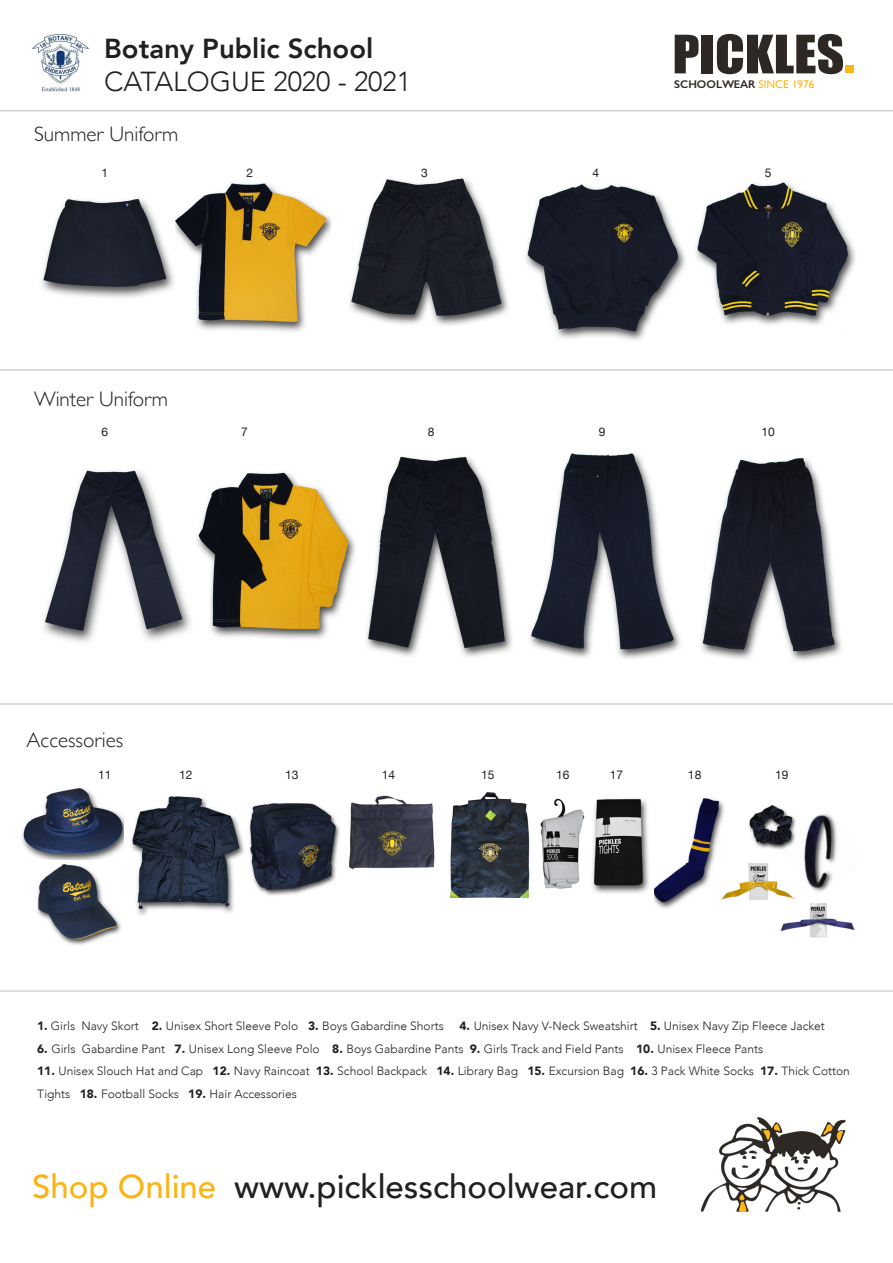
<style>
.page{position:relative;width:893px;height:1263px;background:#fff}
.page>*{position:absolute;margin:0;border:0;box-sizing:border-box;transform-origin:0 0}
.t1{font:48.9px "Impact";color:#2d2824;scale:1.1 1}
.t2{font:500 33px "Avenir";color:#231f20}
.t3{font:800 27.45px "Avenir";color:#231f20}
.t4{font:300 27.45px "Avenir";color:#231f20}
.t5{font:300 21px "Gill Sans";color:#231f20}
.t6{font:300 12px/22.5px "Avenir";color:#231f20}
.t7{font:12px "Helvetica Neue";color:#231f20}
.t8{font:600 11.25px "Gill Sans";color:#2d2824}
.s1{color:#fcb61c}
.s2{font-weight:400;color:#fcb61c}
.s3{font-weight:900}
.s4{color:#fbb416}
</style>
<div class="page">
<img style="left:32px;top:34px;width:57px;height:58px">
<img style="left:701px;top:1118px;width:145px;height:94px">
<img style="left:449px;top:792px;width:81px;height:106px">
<img style="left:348px;top:795px;width:87px;height:75px">
<img style="left:517px;top:184px;width:170px;height:186px">
<img style="left:687px;top:182px;width:172px;height:188px">
<img style="left:165px;top:183px;width:165px;height:187px">
<img style="left:366px;top:456px;width:146px;height:201px">
<img style="left:340px;top:178px;width:172px;height:192px">
<img style="left:530px;top:453px;width:150px;height:206px">
<img style="left:43px;top:470px;width:148px;height:172px">
<img style="left:42px;top:189px;width:133px;height:112px">
<img style="left:249px;top:803px;width:91px;height:93px">
<img style="left:654px;top:798px;width:70px;height:111px">
<img style="left:592px;top:798px;width:57px;height:96px">
<img style="left:22px;top:788px;width:102px;height:72px">
<img style="left:131px;top:796px;width:114px;height:120px">
<img style="left:37px;top:864px;width:84px;height:81px">
<img style="left:197px;top:472px;width:159px;height:167px">
<img style="left:701px;top:457px;width:141px;height:204px">
<div style="left:368px;top:338px;width:109px;height:44px;background:#fff"></div>
<hr style="left:0;top:111px;width:893px;height:1px;background:#bcbdc0">
<hr style="left:0;top:370px;width:893px;height:1px;background:#bcbdc0">
<hr style="left:0;top:704px;width:893px;height:1px;background:#bcbdc0">
<hr style="left:0;top:991px;width:893px;height:1px;background:#bcbdc0">
<img style="left:780px;top:903px;width:75px;height:35px">
<img style="left:717px;top:857px;width:82px;height:57px">
<img style="left:540px;top:798px;width:45px;height:91px">
<img style="left:777px;top:813px;width:60px;height:84px">
<img style="left:748px;top:804px;width:47px;height:46px">
<p class="t3" style="left:104px;top:27px;width:271px">Botany Public School</p>
<p class="t4" style="left:104px;top:65px;width:308px">CATALOGUE 2020 - 2021</p>
<h1 class="t1" style="left:672px;top:16px;width:167px">PICKLES<span class="s1">.</span></h1>
<p class="t8" style="left:674px;top:78px;width:142px">SCHOOLWEAR <span class="s2">SINCE 1976</span></p>
<p class="t5" style="left:34px;top:118px;width:146px">Summer Uniform</p>
<p class="t7" style="left:101px;top:164px;width:8px">1</p>
<p class="t7" style="left:246px;top:164px;width:8px">2</p>
<p class="t7" style="left:421px;top:164px;width:8px">3</p>
<p class="t7" style="left:593px;top:164px;width:8px">4</p>
<p class="t7" style="left:765px;top:164px;width:8px">5</p>
<p class="t5" style="left:34px;top:382px;width:135px">Winter Uniform</p>
<p class="t7" style="left:101px;top:423px;width:8px">6</p>
<p class="t7" style="left:241px;top:423px;width:8px">7</p>
<p class="t7" style="left:428px;top:423px;width:8px">8</p>
<p class="t7" style="left:599px;top:423px;width:8px">9</p>
<p class="t7" style="left:761px;top:423px;width:15px">10</p>
<p class="t5" style="left:27px;top:723px;width:98px">Accessories</p>
<p class="t7" style="left:98px;top:766px;width:15px">11</p>
<p class="t7" style="left:179px;top:766px;width:15px">12</p>
<p class="t7" style="left:285px;top:766px;width:15px">13</p>
<p class="t7" style="left:382px;top:766px;width:15px">14</p>
<p class="t7" style="left:481px;top:766px;width:15px">15</p>
<p class="t7" style="left:556px;top:766px;width:15px">16</p>
<p class="t7" style="left:610px;top:766px;width:15px">17</p>
<p class="t7" style="left:688px;top:766px;width:15px">18</p>
<p class="t7" style="left:775px;top:766px;width:15px">19</p>
<p class="t6" style="left:37px;top:1015px;width:408px"><span class="s3">1.</span> Girls Navy Skort <span class="s3">2.</span> Unisex Short Sleeve Polo <span class="s3">3.</span> Boys Gabardine Shorts</p>
<p class="t6" style="left:459px;top:1015px;width:367px"><span class="s3">4.</span> Unisex Navy V-Neck Sweatshirt <span class="s3">5.</span> Unisex Navy Zip Fleece Jacket</p>
<p class="t6" style="left:37px;top:1037px;width:728px"><span class="s3">6.</span> Girls Gabardine Pant <span class="s3">7.</span> Unisex Long Sleeve Polo <span class="s3">8.</span> Boys Gabardine Pants <span class="s3">9.</span> Girls Track and Field Pants <span class="s3">10.</span> Unisex Fleece Pants</p>
<p class="t6" style="left:37px;top:1060px;width:814px"><span class="s3">11.</span> Unisex Slouch Hat and Cap <span class="s3">12.</span> Navy Raincoat <span class="s3">13.</span> School Backpack <span class="s3">14.</span> Library Bag <span class="s3">15.</span> Excursion Bag <span class="s3">16.</span> 3 Pack White Socks <span class="s3">17.</span> Thick Cotton<br>Tights <span class="s3">18.</span> Football Socks <span class="s3">19.</span> Hair Accessories</p>
<p class="t2" style="left:32px;top:1157px;width:626px"><span class="s4">Shop Online</span> www.picklesschoolwear.com</p>
</div>
